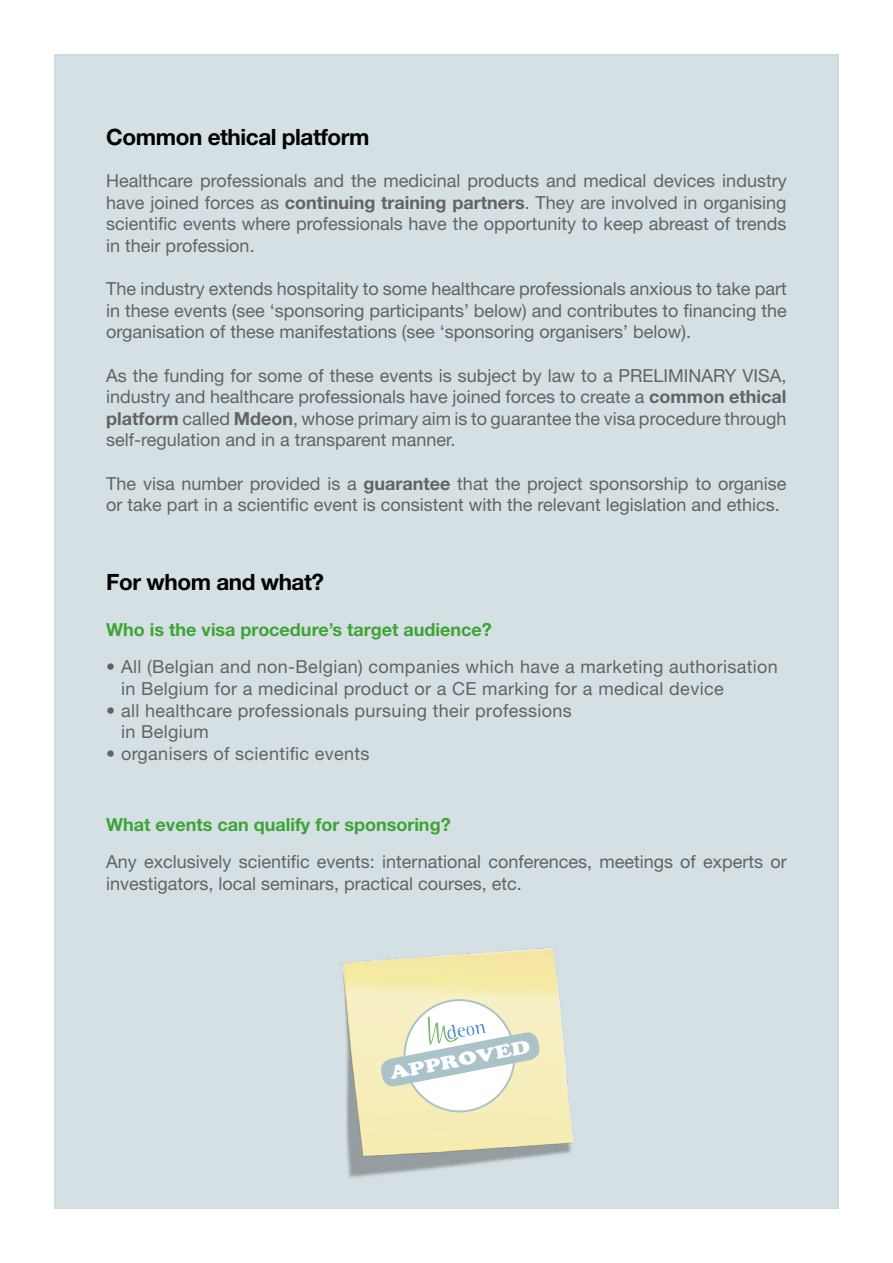
<style>
.page{position:relative;width:893px;height:1263px;background:#fff}
.page>*{position:absolute;margin:0;border:0;box-sizing:border-box;transform-origin:0 0}
.t1{font:700 22.5px "Helvetica Neue";letter-spacing:-.02em;color:#000}
.t2{font:18.15px "Cooper Black Std";color:#fff;scale:1.23 1}
.t3{font:18px/21.6px "Helvetica Neue";color:#636362;text-align:justify}
.t4{font:18px/21.6px "Helvetica Neue";letter-spacing:.02em;color:#636362}
.t5{font:700 18px "Helvetica Neue";color:#3da434}
.s1{font-weight:700}
</style>
<div class="page">
<div style="left:54px;top:54px;width:785px;height:1155px;background:#d5e0e4"></div>
<img style="left:342px;top:947px;width:232px;height:231px">
<div style="left:405px;top:1000px;width:109px;height:111px;background:#fff;border-radius:50%"></div>
<svg style="left:380px;top:1016px;width:160px;height:71px"></svg>
<p class="t1" style="left:106px;top:123px;width:265px">Common ethical platform</p>
<p class="t3" style="left:106px;top:170px;width:682px">Healthcare professionals and the medicinal products and medical devices industry have joined forces as <span class="s1">continuing training partners</span>. They are involved in organising scientific events where professionals have the opportunity to keep abreast of trends in their profession.</p>
<p class="t3" style="left:106px;top:278px;width:682px">The industry extends hospitality to some healthcare professionals anxious to take part in these events (see ‘sponsoring participants’ below) and contributes to financing the organisation of these manifestations (see ‘sponsoring organisers’ below).</p>
<p class="t3" style="left:106px;top:364px;width:682px">As the funding for some of these events is subject by law to a PRELIMINARY VISA, industry and healthcare professionals have joined forces to create a <span class="s1">common ethical platform</span> called <span class="s1">Mdeon</span>, whose primary aim is to guarantee the visa procedure through self-regulation and in a transparent manner.</p>
<p class="t3" style="left:106px;top:472px;width:682px">The visa number provided is a <span class="s1">guarantee</span> that the project sponsorship to organise or take part in a scientific event is consistent with the relevant legislation and ethics.</p>
<p class="t1" style="left:106px;top:568px;width:219px">For whom and what?</p>
<p class="t5" style="left:106px;top:618px;width:387px">Who is the visa procedure’s target audience?</p>
<p class="t4" style="left:121px;top:656px;width:658px;text-indent:-15px">• All (Belgian and non-Belgian) companies which have a marketing authorisation in Belgium for a medicinal product or a CE marking for a medical device</p>
<p class="t4" style="left:121px;top:699px;width:452px;text-indent:-15px">• all healthcare professionals pursuing their professions in Belgium</p>
<p class="t4" style="left:106px;top:742px;width:265px">• organisers of scientific events</p>
<p class="t5" style="left:106px;top:813px;width:346px">What events can qualify for sponsoring?</p>
<p class="t3" style="left:106px;top:851px;width:682px">Any exclusively scientific events: international conferences, meetings of experts or investigators, local seminars, practical courses, etc.</p>
<p class="t2" style="left:388px;top:1062px;width:117px;rotate:-11deg">APPROVED</p>
</div>
